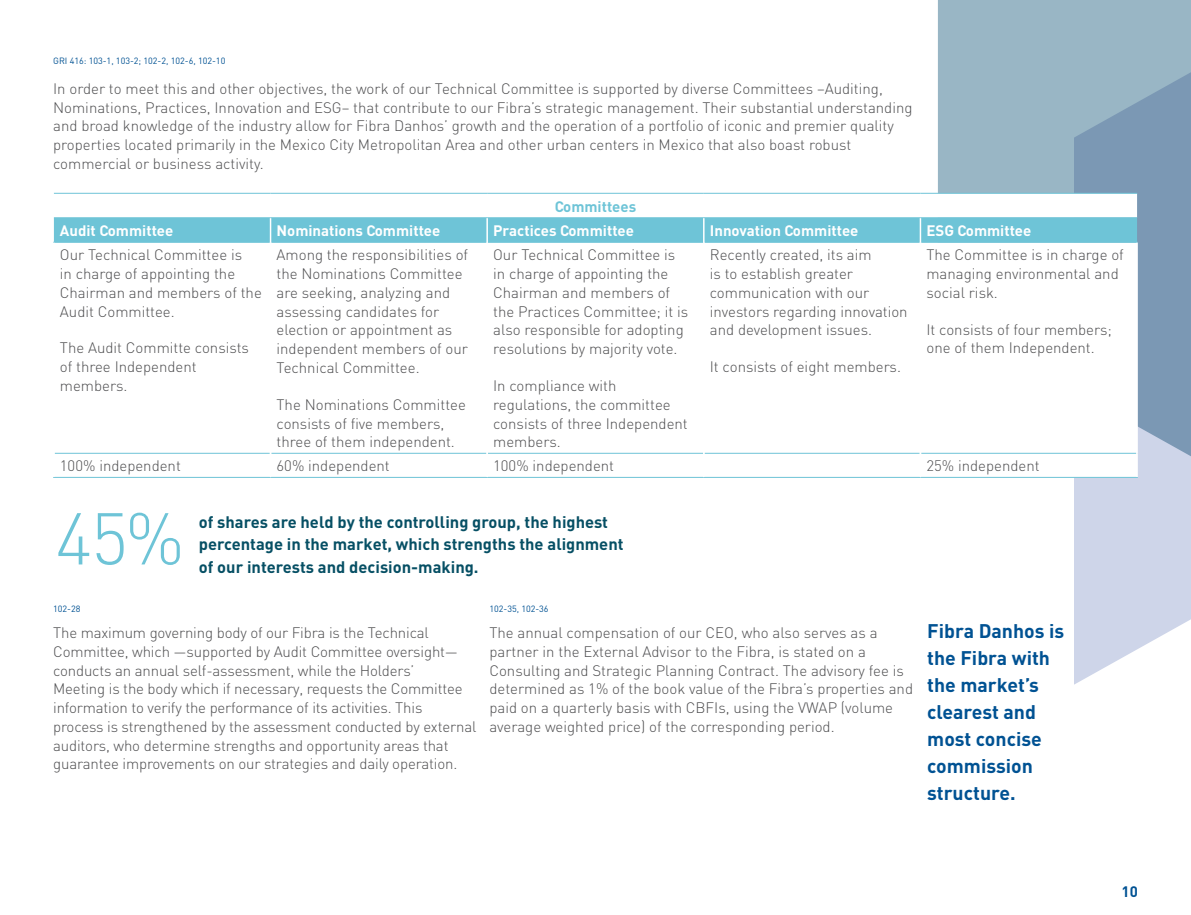
<style>
.page{position:relative;width:1191px;height:915px;background:#fff}
.page>*{position:absolute;margin:0;border:0;box-sizing:border-box;transform-origin:0 0}
.t1{font:300 72px "DIN";color:#6ec4d7}
.t2{font:700 19.5px/27px "DIN";color:#005293}
.t3{font:700 16.5px/22.5px "DIN";color:#064f64}
.t4{font:300 15px/18.8px "DIN";color:#4d4d4f}
.t5{font:700 15px "DIN";color:#fff}
.t6{font:700 15px "DIN";color:#6ec4d7}
.t7{font:700 15px "DIN";color:#005293}
.t8{font:9px "DIN";color:#005293}
</style>
<div class="page">
<svg style="left:1074px;top:457px;width:117px;height:227px;fill:#ced5e9"></svg>
<svg style="left:938px;top:0;width:253px;height:457px;fill:#99b6c5"></svg>
<svg style="left:55px;top:194px;width:1082px;height:283px"></svg>
<hr style="left:54px;top:193px;width:216px;height:1px;background:#6ec4d7">
<hr style="left:270px;top:193px;width:217px;height:1px;background:#6ec4d7">
<hr style="left:487px;top:193px;width:217px;height:1px;background:#6ec4d7">
<hr style="left:704px;top:193px;width:216px;height:1px;background:#6ec4d7">
<hr style="left:920px;top:193px;width:217px;height:1px;background:#6ec4d7">
<hr style="left:54px;top:217px;width:216px;height:1px;background:#6ec4d7">
<hr style="left:270px;top:217px;width:217px;height:1px;background:#6ec4d7">
<hr style="left:487px;top:217px;width:217px;height:1px;background:#6ec4d7">
<hr style="left:704px;top:217px;width:216px;height:1px;background:#6ec4d7">
<hr style="left:920px;top:217px;width:217px;height:1px;background:#6ec4d7">
<hr style="left:53px;top:242px;width:217px;height:1px;background:#6ec4d7">
<hr style="left:271px;top:242px;width:215px;height:1px;background:#6ec4d7">
<hr style="left:488px;top:242px;width:215px;height:1px;background:#6ec4d7">
<hr style="left:704px;top:242px;width:215px;height:1px;background:#6ec4d7">
<hr style="left:921px;top:242px;width:216px;height:1px;background:#6ec4d7">
<hr style="left:55px;top:453px;width:215px;height:1px;background:#6ec4d7">
<hr style="left:271px;top:453px;width:215px;height:1px;background:#6ec4d7">
<hr style="left:488px;top:453px;width:215px;height:1px;background:#6ec4d7">
<hr style="left:704px;top:453px;width:215px;height:1px;background:#6ec4d7">
<hr style="left:921px;top:453px;width:215px;height:1px;background:#6ec4d7">
<hr style="left:53px;top:477px;width:217px;height:1px;background:#6ec4d7">
<hr style="left:270px;top:477px;width:217px;height:1px;background:#6ec4d7">
<hr style="left:487px;top:477px;width:217px;height:1px;background:#6ec4d7">
<hr style="left:704px;top:477px;width:216px;height:1px;background:#6ec4d7">
<hr style="left:920px;top:477px;width:217px;height:1px;background:#6ec4d7">
<div style="left:54px;top:218px;width:1083px;height:24px;background:#6ec4d7"></div>
<hr style="left:919px;top:218px;width:2px;height:24px;background:#fff">
<hr style="left:53px;top:242px;width:2px;height:211px;background:#fff">
<hr style="left:270px;top:242px;width:1px;height:211px;background:#fff">
<hr style="left:486px;top:242px;width:2px;height:211px;background:#fff">
<hr style="left:703px;top:242px;width:1px;height:211px;background:#fff">
<hr style="left:919px;top:242px;width:2px;height:211px;background:#fff">
<hr style="left:1136px;top:242px;width:1px;height:211px;background:#fff">
<svg style="left:270px;top:453px;width:1px;height:24px"></svg>
<hr style="left:486px;top:453px;width:2px;height:24px;background:#fff">
<svg style="left:703px;top:453px;width:1px;height:24px"></svg>
<hr style="left:919px;top:453px;width:2px;height:24px;background:#fff">
<svg style="left:1136px;top:453px;width:1px;height:24px"></svg>
<p class="t8" style="left:53px;top:55px;width:174px">GRI 416: 103-1, 103-2; 102-2, 102-6, 102-10</p>
<p class="t4" style="left:53px;top:79px;width:861px">In order to meet this and other objectives, the work of our Technical Committee is supported by diverse Committees –Auditing, Nominations, Practices, Innovation and ESG– that contribute to our Fibra’s strategic management. Their substantial understanding and broad knowledge of the industry allow for Fibra Danhos’ growth and the operation of a portfolio of iconic and premier quality properties located primarily in the Mexico City Metropolitan Area and other urban centers in Mexico that also boast robust commercial or business activity.</p>
<p class="t6" style="left:555px;top:196px;width:83px">Committees</p>
<p class="t5" style="left:60px;top:221px;width:115px">Audit Committee</p>
<p class="t5" style="left:276px;top:221px;width:165px">Nominations Committee</p>
<p class="t5" style="left:493px;top:221px;width:142px">Practices Committee</p>
<p class="t5" style="left:710px;top:221px;width:150px">Innovation Committee</p>
<p class="t5" style="left:926px;top:221px;width:106px">ESG Committee</p>
<p class="t4" style="left:60px;top:245px;width:203px">Our Technical Committee is<br>in charge of appointing the<br>Chairman and members of the<br>Audit Committee.</p>
<p class="t4" style="left:60px;top:338px;width:190px">The Audit Committe consists of three Independent members.</p>
<p class="t4" style="left:493px;top:245px;width:197px">Our Technical Committee is in charge of appointing the<br>Chairman and members of the Practices Committee; it is also responsible for adopting resolutions by majority vote.</p>
<p class="t4" style="left:493px;top:376px;width:196px">In compliance with regulations, the committee consists of three Independent members.</p>
<p class="t4" style="left:926px;top:245px;width:199px">The Committee is in charge of managing environmental and social risk.</p>
<p class="t4" style="left:926px;top:319px;width:187px">It consists of four members; one of them Independent.</p>
<p class="t4" style="left:276px;top:245px;width:193px">Among the responsibilities of the Nominations Committee are seeking, analyzing and assessing candidates for election or appointment as independent members of our<br>Technical Committee.</p>
<p class="t4" style="left:276px;top:394px;width:191px">The Nominations Committee consists of five members, three of them independent.</p>
<p class="t4" style="left:710px;top:245px;width:199px">Recently created, its aim<br>is to establish greater communication with our investors regarding innovation and development issues.</p>
<p class="t4" style="left:710px;top:357px;width:193px">It consists of eight members.</p>
<p class="t4" style="left:60px;top:456px;width:122px">100% independent</p>
<p class="t4" style="left:276px;top:456px;width:115px">60% independent</p>
<p class="t4" style="left:493px;top:456px;width:122px">100% independent</p>
<p class="t4" style="left:926px;top:456px;width:115px">25% independent</p>
<h1 class="t1" style="left:55px;top:494px;width:131px">45%</h1>
<p class="t3" style="left:199px;top:509px;width:426px">of shares are held by the controlling group, the highest percentage in the market, which strengths the alignment</p>
<p class="t3" style="left:199px;top:554px;width:281px">of our interests and decision-making.</p>
<p class="t8" style="left:53px;top:602px;width:29px">102-28</p>
<p class="t4" style="left:53px;top:623px;width:425px">The maximum governing body of our Fibra is the Technical Committee, which —supported by Audit Committee oversight— conducts an annual self-assessment, while the Holders’<br>Meeting is the body which if necessary, requests the Committee information to verify the performance of its activities. This process is strengthened by the assessment conducted by external auditors, who determine strengths and opportunity areas that guarantee improvements on our strategies and daily operation.</p>
<p class="t8" style="left:489px;top:602px;width:61px">102-35, 102-36</p>
<p class="t4" style="left:489px;top:623px;width:425px">The annual compensation of our CEO, who also serves as a partner in the External Advisor to the Fibra, is stated on a Consulting and Strategic Planning Contract. The advisory fee is determined as 1% of the book value of the Fibra’s properties and paid on a quarterly basis with CBFIs, using the VWAP (volume average weighted price) of the corresponding period.</p>
<h2 class="t2" style="left:927px;top:616px;width:138px">Fibra Danhos is the Fibra with the market’s clearest and most concise commission structure.</h2>
<p class="t7" style="left:1121px;top:881px;width:18px">10</p>
</div>
